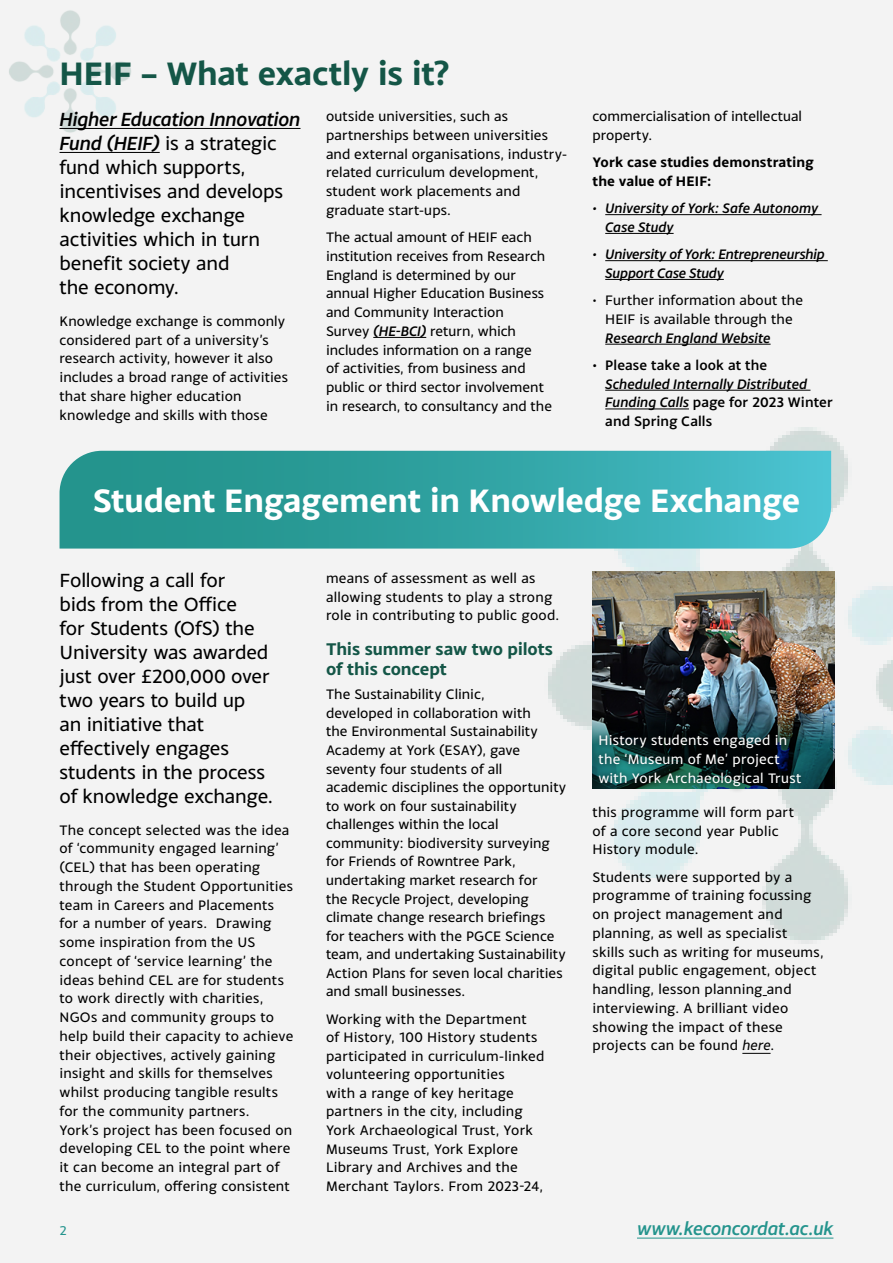
<style>
.page{position:relative;width:893px;height:1263px;background:#f3f3f3}
.page>*{position:absolute;margin:0;border:0;box-sizing:border-box;transform-origin:0 0}
.t1{font:700 34.5px "Monsal Gothic";letter-spacing:-.01em;color:#fff}
.t2{font:700 34.5px "Monsal Gothic";letter-spacing:-.01em;color:#145647}
.Intro{font:20.25px/24px "Monsal Gothic";letter-spacing:-.01em;color:#000}
.body{font:italic 500 19.5px "Monsal Gothic";letter-spacing:-.005em;color:#24948d}
.H4__H2{font:700 18px/19.5px "Monsal Gothic";letter-spacing:-.01em;color:#145647}
.body-2{font:14.7px/18.8px "Monsal Gothic";letter-spacing:.01em;color:#000}
.body-3{font:500 14.7px/18.8px "Monsal Gothic";letter-spacing:.005em;color:#000}
.body-4{font:italic 500 14.7px/18.8px "Monsal Gothic";letter-spacing:-.005em;color:#000}
.body-5{font:14.7px/18.8px "Monsal Gothic";letter-spacing:.015em;color:#fff}
.body-6{font:700 14.7px/18.8px "Monsal Gothic";letter-spacing:.005em;color:#000}
.body-7{font:13.5px "Monsal Gothic";color:#24948d}
.s1{font-weight:500;font-style:italic}
.s2{font-style:italic}
</style>
<div class="page">
<img style="left:9px;top:10px;width:134px;height:123px">
<img style="left:541px;top:427px;width:352px;height:517px">
<hr style="left:60px;top:128px;width:240px;height:1px;background:#000">
<hr style="left:60px;top:152px;width:100px;height:1px;background:#000">
<hr style="left:373px;top:337px;width:53px;height:1px;background:#000">
<hr style="left:605px;top:214px;width:217px;height:1px;background:#000">
<hr style="left:605px;top:233px;width:69px;height:1px;background:#000">
<hr style="left:605px;top:260px;width:223px;height:1px;background:#000">
<hr style="left:605px;top:279px;width:119px;height:1px;background:#000">
<hr style="left:605px;top:344px;width:166px;height:1px;background:#000">
<hr style="left:605px;top:390px;width:205px;height:1px;background:#000">
<hr style="left:605px;top:409px;width:84px;height:1px;background:#000">
<svg style="left:60px;top:451px;width:771px;height:98px;background:#34a5a6"></svg>
<svg style="left:742px;top:1053px;width:29px;height:1px"></svg>
<img style="left:592px;top:572px;width:242px;height:217px">
<img style="left:592px;top:710px;width:241px;height:79px">
<div style="left:592px;top:728px;width:216px;height:65px;background:#000;opacity:.98"></div>
<hr style="left:637px;top:1237px;width:196px;height:1px;background:#24948d">
<h2 class="t2" style="left:60px;top:51px;width:392px">HEIF – What exactly is it?</h2>
<p class="Intro" style="left:60px;top:107px;width:242px"><span class="s1">Higher Education Innovation<br>Fund (HEIF)</span> is a strategic fund which supports, incentivises and develops knowledge exchange activities which in turn benefit society and<br>the economy.</p>
<p class="body-2" style="left:60px;top:311px;width:230px">Knowledge exchange is commonly considered part of a university’s research activity, however it also includes a broad range of activities that share higher education knowledge and skills with those</p>
<p class="body-2" style="left:326px;top:106px;width:242px">outside universities, such as partnerships between universities and external organisations, industry&shy;related curriculum development, student work placements and graduate start-ups.</p>
<p class="body-2" style="left:326px;top:227px;width:228px">The actual amount of HEIF each institution receives from Research<br>England is determined by our annual Higher Education Business and Community Interaction<br>Survey <span class="s1">(HE-BCI)</span> return, which includes information on a range<br>of activities, from business and public or third sector involvement in research, to consultancy and the</p>
<p class="body-2" style="left:592px;top:106px;width:211px">commercialisation of intellectual property.</p>
<p class="body-6" style="left:592px;top:153px;width:223px">York case studies demonstrating the value of HEIF:</p>
<p class="body-4" style="left:605px;top:199px;width:214px;text-indent:-13px">• University of York: Safe Autonomy<br>Case Study</p>
<p class="body-4" style="left:605px;top:245px;width:221px;text-indent:-13px">• University of York: Entrepreneurship<br>Support Case Study</p>
<p class="body-2" style="left:605px;top:290px;width:199px;text-indent:-13px">• Further information about the<br>HEIF is available through the<br><span class="s1">Research England Website</span></p>
<p class="body-3" style="left:605px;top:355px;width:229px;text-indent:-13px">• Please take a look at the<br><span class="s2">Scheduled Internally Distributed<br>Funding Calls</span> page for 2023 Winter and Spring Calls</p>
<h1 class="t1" style="left:93px;top:478px;width:709px">Student Engagement in Knowledge Exchange</h1>
<p class="Intro" style="left:60px;top:568px;width:215px">Following a call for<br>bids from the Office<br>for Students (OfS) the<br>University was awarded just over £200,000 over two years to build up<br>an initiative that effectively engages students in the process of knowledge exchange.</p>
<p class="body-2" style="left:60px;top:820px;width:235px">The concept selected was the idea of ‘community engaged learning’ (CEL) that has been operating through the Student Opportunities team in Careers and Placements for a number of years. Drawing some inspiration from the US concept of ‘service learning’ the ideas behind CEL are for students to work directly with charities,<br>NGOs and community groups to help build their capacity to achieve their objectives, actively gaining insight and skills for themselves whilst producing tangible results for the community partners.<br>York’s project has been focused on developing CEL to the point where it can become an integral part of the curriculum, offering consistent</p>
<p class="body-7" style="left:60px;top:1222px;width:9px">2</p>
<p class="body-2" style="left:326px;top:568px;width:235px">means of assessment as well as allowing students to play a strong role in contributing to public good.</p>
<h2 class="H4__H2" style="left:326px;top:639px;width:229px">This summer saw two pilots of this concept</h2>
<p class="body-2" style="left:326px;top:685px;width:242px">The Sustainability Clinic,<br>developed in collaboration with<br>the Environmental Sustainability<br>Academy at York (ESAY), gave seventy four students of all academic disciplines the opportunity to work on four sustainability challenges within the local community: biodiversity surveying for Friends of Rowntree Park, undertaking market research for<br>the Recycle Project, developing climate change research briefings for teachers with the PGCE Science team, and undertaking Sustainability<br>Action Plans for seven local charities and small businesses.</p>
<p class="body-2" style="left:326px;top:1009px;width:220px">Working with the Department<br>of History, 100 History students participated in curriculum-linked volunteering opportunities<br>with a range of key heritage partners in the city, including<br>York Archaeological Trust, York<br>Museums Trust, York Explore<br>Library and Archives and the<br>Merchant Taylors. From 2023-24,</p>
<p class="body-5" style="left:598px;top:731px;width:204px">History students engaged in the ‘Museum of Me’ project with York Archaeological Trust</p>
<p class="body-2" style="left:592px;top:802px;width:203px">this programme will form part of a core second year Public<br>History module.</p>
<p class="body-2" style="left:592px;top:867px;width:233px">Students were supported by a programme of training focussing on project management and planning, as well as specialist<br>skills such as writing for museums, digital public engagement, object handling, lesson planning and interviewing. A brilliant video showing the impact of these projects can be found <span class="s2">here</span>.</p>
<p class="body" style="left:637px;top:1216px;width:198px">www.keconcordat.ac.uk</p>
</div>
